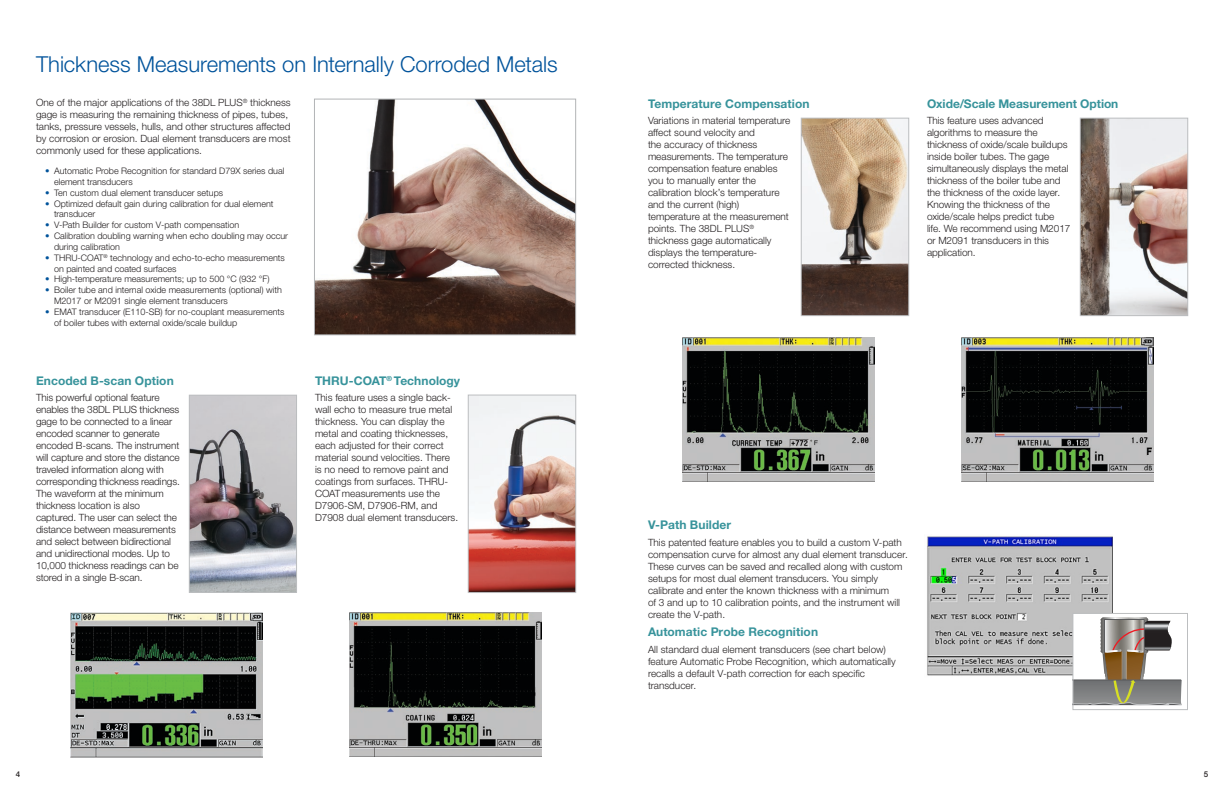
<style>
.page{position:relative;width:1224px;height:792px;background:#fff}
.page>*{position:absolute;margin:0;border:0;box-sizing:border-box;transform-origin:0 0}
.Title_1{font:300 22px "Helvetica Neue LTW1 G";letter-spacing:-.005em;color:#00539b}
.Title_3{font:700 12px "Helvetica Neue LTW1 G";letter-spacing:.005em;color:#37939b}
.Text{font:300 10px/12px "Helvetica Neue LTW1 G";color:#231f20}
.t1{font:300 9px/10.8px "Helvetica Neue LTW1 G";color:#231f20}
.t2{font:500 8px "Helvetica Neue LTW1 G";color:#231f20}
.s1{color:#00539b}
</style>
<div class="page">
<img style="left:470px;top:397px;width:104px;height:194px">
<div style="left:468px;top:395px;width:108px;height:198px;border:1px solid #bcbec0"></div>
<img style="left:803px;top:120px;width:104px;height:194px">
<div style="left:801px;top:118px;width:108px;height:198px;border:1px solid #bcbec0"></div>
<img style="left:1082px;top:120px;width:104px;height:194px">
<div style="left:1080px;top:118px;width:108px;height:198px;border:1px solid #bcbec0"></div>
<img style="left:350px;top:613px;width:192px;height:144px">
<img style="left:70px;top:613px;width:192px;height:145px">
<img style="left:682px;top:338px;width:192px;height:144px">
<img style="left:962px;top:338px;width:192px;height:144px">
<img style="left:316px;top:101px;width:258px;height:232px">
<div style="left:314px;top:99px;width:262px;height:236px;border:1px solid #b2b4b6"></div>
<img style="left:191px;top:397px;width:104px;height:194px">
<div style="left:189px;top:395px;width:108px;height:198px;border:1px solid #bcbec0"></div>
<img style="left:927px;top:535px;width:185px;height:141px">
<div style="left:1073px;top:613px;width:115px;height:97px;background:#fff"></div>
<svg style="left:1074px;top:617px;width:108px;height:88px"></svg>
<div style="left:1072px;top:613px;width:116px;height:97px;border:1px solid #bcbec0"></div>
<p class="Title_1" style="left:36px;top:50px;width:523px">Thickness Measurements on Internally Corroded Metals</p>
<p class="Text" style="left:36px;top:97px;width:256px">One of the major applications of the 38DL PLUS<sup>®</sup> thickness gage is measuring the remaining thickness of pipes, tubes, tanks, pressure vessels, hulls, and other structures affected by corrosion or erosion. Dual element transducers are most commonly used for these applications.</p>
<p class="t1" style="left:54px;top:166px;width:232px;text-indent:-9px"><span class="s1">•</span> Automatic Probe Recognition for standard D79X series dual element transducers</p>
<p class="t1" style="left:45px;top:187px;width:180px"><span class="s1">•</span> Ten custom dual element transducer setups</p>
<p class="t1" style="left:54px;top:198px;width:221px;text-indent:-9px"><span class="s1">•</span> Optimized default gain during calibration for dual element transducer</p>
<p class="t1" style="left:45px;top:220px;width:196px"><span class="s1">•</span> V-Path Builder for custom V-path compensation</p>
<p class="t1" style="left:54px;top:230px;width:236px;text-indent:-9px"><span class="s1">•</span> Calibration doubling warning when echo doubling may occur during calibration</p>
<p class="t1" style="left:54px;top:252px;width:232px;text-indent:-9px"><span class="s1">•</span> THRU-COAT<sup>®</sup> technology and echo-to-echo measurements on painted and coated surfaces</p>
<p class="t1" style="left:45px;top:274px;width:226px"><span class="s1">•</span> High-temperature measurements; up to 500 °C (932 °F)</p>
<p class="t1" style="left:54px;top:284px;width:230px;text-indent:-9px"><span class="s1">•</span> Boiler tube and internal oxide measurements (optional) with<br>M2017 or M2091 single element transducers</p>
<p class="t1" style="left:54px;top:306px;width:232px;text-indent:-9px"><span class="s1">•</span> EMAT transducer (E110-SB) for no-couplant measurements of boiler tubes with external oxide/scale buildup</p>
<p class="Title_3" style="left:36px;top:373px;width:139px">Encoded B-scan Option</p>
<p class="Text" style="left:36px;top:391px;width:145px">This powerful optional feature enables the 38DL PLUS thickness gage to be connected to a linear encoded scanner to generate encoded B-scans. The instrument will capture and store the distance traveled information along with corresponding thickness readings.<br>The waveform at the minimum thickness location is also captured. The user can select the distance between measurements and select between bidirectional and unidirectional modes. Up to<br>10,000 thickness readings can be stored in a single B-scan.</p>
<p class="Title_3" style="left:315px;top:373px;width:147px">THRU-COAT<sup>®</sup> Technology</p>
<p class="Text" style="left:315px;top:391px;width:145px">This feature uses a single back&shy;wall echo to measure true metal thickness. You can display the metal and coating thicknesses, each adjusted for their correct material sound velocities. There is no need to remove paint and coatings from surfaces. THRU-<br>COAT measurements use the<br>D7906-SM, D7906-RM, and<br>D7908 dual element transducers.</p>
<p class="Title_3" style="left:648px;top:96px;width:163px">Temperature Compensation</p>
<p class="Text" style="left:648px;top:114px;width:144px">Variations in material temperature affect sound velocity and<br>the accuracy of thickness measurements. The temperature compensation feature enables you to manually enter the calibration block’s temperature and the current (high) temperature at the measurement points. The 38DL PLUS<sup>® </sup>thickness gage automatically displays the temperature&shy;corrected thickness.</p>
<p class="Title_3" style="left:927px;top:96px;width:193px">Oxide/Scale Measurement Option</p>
<p class="Text" style="left:927px;top:114px;width:145px">This feature uses advanced algorithms to measure the thickness of oxide/scale buildups inside boiler tubes. The gage simultaneously displays the metal thickness of the boiler tube and the thickness of the oxide layer.<br>Knowing the thickness of the oxide/scale helps predict tube life. We recommend using M2017 or M2091 transducers in this application.</p>
<p class="Title_3" style="left:648px;top:517px;width:85px">V-Path Builder</p>
<p class="Text" style="left:648px;top:536px;width:261px">This patented feature enables you to build a custom V-path compensation curve for almost any dual element transducer.<br>These curves can be saved and recalled along with custom setups for most dual element transducers. You simply calibrate and enter the known thickness with a minimum<br>of 3 and up to 10 calibration points, and the instrument will create the V-path.</p>
<p class="Title_3" style="left:648px;top:624px;width:172px">Automatic Probe Recognition</p>
<p class="Text" style="left:648px;top:643px;width:249px">All standard dual element transducers (see chart below) feature Automatic Probe Recognition, which automatically recalls a default V-path correction for each specific transducer.</p>
<p class="t2" style="left:16px;top:769px;width:6px">4</p>
<p class="t2" style="left:1204px;top:769px;width:6px">5</p>
</div>
